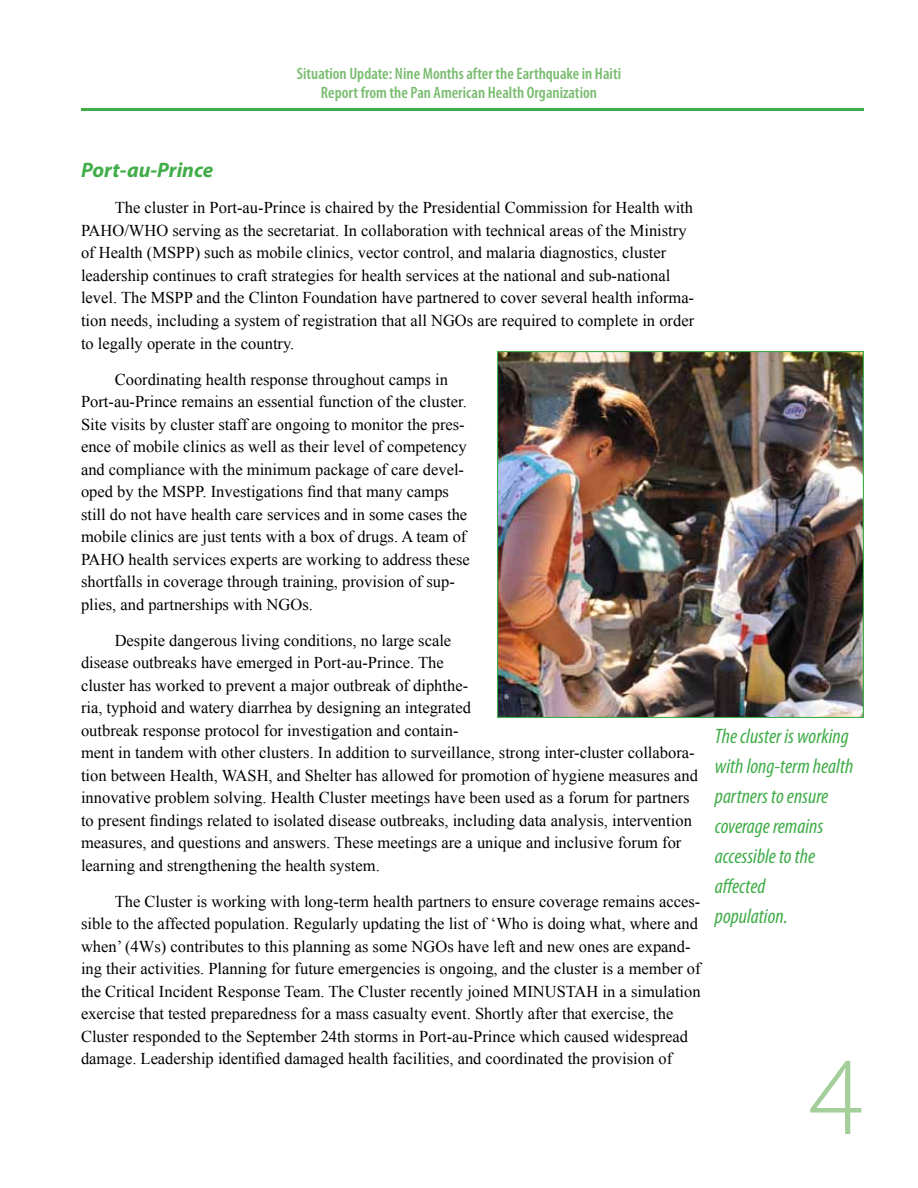
<style>
.page{position:relative;width:918px;height:1188px;background:#fff}
.page>*{position:absolute;margin:0;border:0;box-sizing:border-box;transform-origin:0 0}
.t1{font:300 112.5px "Myriad Pro";color:#a4ce9a}
.t2{font:italic condensed 21px/30px "Myriad Pro";color:#41ad49}
.t3{font:italic 700 21px "Myriad Pro";color:#41ad49}
.t4{font:16.5px/22.5px "Times New Roman";color:#000}
.t5{font:600 condensed 16.5px/19.8px "Myriad Pro";color:#79bc6f;text-align:center}
</style>
<div class="page">
<hr style="left:81px;top:108px;width:783px;height:3px;background:#41ad49">
<img style="left:499px;top:353px;width:363px;height:363px">
<div style="left:497px;top:351px;width:367px;height:367px;border:1px solid #41ad49"></div>
<p class="t5" style="left:297px;top:63px;width:326px">Situation Update: Nine Months after the Earthquake in Haiti<br>Report from the Pan American Health Organization</p>
<p class="t3" style="left:81px;top:157px;width:134px">Port-au-Prince</p>
<p class="t4" style="left:81px;top:196px;width:615px;text-indent:34px">The cluster in Port-au-Prince is chaired by the Presidential Commission for Health with PAHO/WHO serving as the secretariat. In collaboration with technical areas of the Ministry of Health (MSPP) such as mobile clinics, vector control, and malaria diagnostics, cluster leadership continues to craft strategies for health services at the national and sub-national level. The MSPP and the Clinton Foundation have partnered to cover several health informa&shy;tion needs, including a system of registration that all NGOs are required to complete in order to legally operate in the country.</p>
<p class="t4" style="left:81px;top:367px;width:390px;text-indent:34px">Coordinating health response throughout camps in Port-au-Prince remains an essential function of the cluster.<br>Site visits by cluster staff are ongoing to monitor the pres&shy;ence of mobile clinics as well as their level of competency and compliance with the minimum package of care devel&shy;oped by the MSPP. Investigations find that many camps still do not have health care services and in some cases the mobile clinics are just tents with a box of drugs. A team of PAHO health services experts are working to address these shortfalls in coverage through training, provision of sup&shy;plies, and partnerships with NGOs.</p>
<p class="t4" style="left:81px;top:629px;width:618px;text-indent:34px">Despite dangerous living conditions, no large scale<br>disease outbreaks have emerged in Port-au-Prince. The<br>cluster has worked to prevent a major outbreak of diphthe-<br>ria, typhoid and watery diarrhea by designing an integrated<br>outbreak response protocol for investigation and contain-<br>ment in tandem with other clusters. In addition to surveillance, strong inter-cluster collabora&shy;tion between Health, WASH, and Shelter has allowed for promotion of hygiene measures and innovative problem solving. Health Cluster meetings have been used as a forum for partners to present findings related to isolated disease outbreaks, including data analysis, intervention measures, and questions and answers. These meetings are a unique and inclusive forum for learning and strengthening the health system.</p>
<p class="t4" style="left:81px;top:890px;width:621px;text-indent:34px">The Cluster is working with long-term health partners to ensure coverage remains acces&shy;sible to the affected population. Regularly updating the list of ‘Who is doing what, where and when’ (4Ws) contributes to this planning as some NGOs have left and new ones are expand&shy;ing their activities. Planning for future emergencies is ongoing, and the cluster is a member of the Critical Incident Response Team. The Cluster recently joined MINUSTAH in a simulation exercise that tested preparedness for a mass casualty event. Shortly after that exercise, the Cluster responded to the September 24th storms in Port-au-Prince which caused widespread damage. Leadership identified damaged health facilities, and coordinated the provision of</p>
<p class="t2" style="left:715px;top:721px;width:140px">The cluster is working with long-term health partners to ensure coverage remains accessible to the affected<br>population.</p>
<h1 class="t1" style="left:809px;top:1029px;width:56px">4</h1>
</div>
